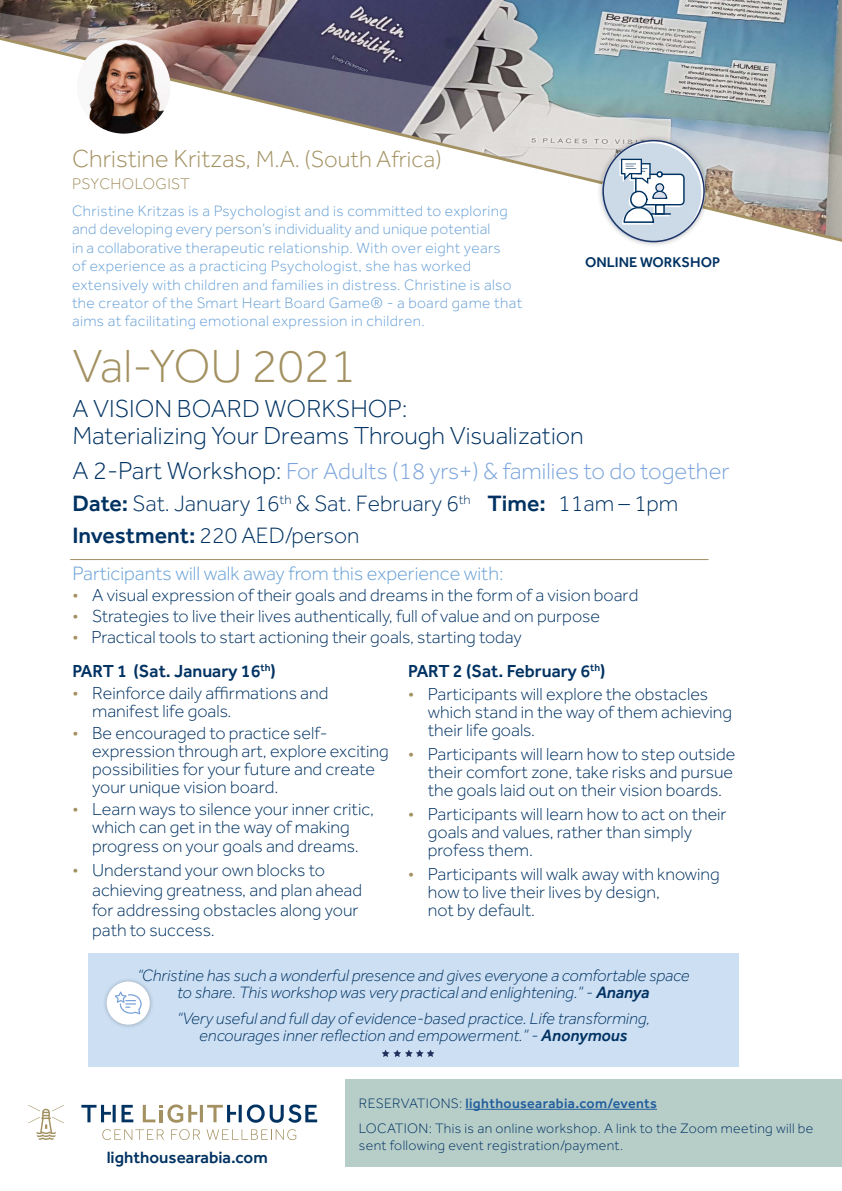
<style>
.page{position:relative;width:842px;height:1191px;background:#fff}
.page>*{position:absolute;margin:0;border:0;box-sizing:border-box;transform-origin:0 0}
.t1{font:300 48.1px "Effra";color:#a39161}
.t2{font:300 25.5px/27px "Effra";color:#003262}
.t3{font:300 25.5px "Effra";color:#a39161}
.t4{font:300 24px "Effra";color:#7ba4db}
.t5{font:300 23px/31.5px "Effra";color:#003262}
.t6{font:300 20px "Effra";color:#669fd5}
.t7{font:300 18px/18px "Effra";color:#003262}
.t8{font:500 18px "Effra";color:#003262}
.t9{font:italic 300 17px/17px "Effra";color:#003262;text-align:center}
.t10{font:500 16.9px "Effra";color:#003262}
.t11{font:300 16px "Effra";letter-spacing:.025em;color:#a39161}
.t12{font:300 15.6px/18.4px "Effra";letter-spacing:.025em;color:#669fd5}
.t13{font:500 14.5px "Effra";color:#003262}
.t14{font:300 14.2px/25px "Effra";letter-spacing:.025em;color:#003262}
.s1{font-size:24px}
.s2{font-size:25.5px;color:#003262}
.s3{font-weight:500}
.s4{color:#a39161}
.s5{font-weight:500;color:#215e9e}
</style>
<div class="page">
<svg style="left:81px;top:1104px;width:52px;height:18px"></svg>
<svg style="left:143px;top:1104px;width:174px;height:18px"></svg>
<svg style="left:28px;top:1105px;width:36px;height:35px"></svg>
<svg style="left:102px;top:1129px;width:62px;height:11px"></svg>
<svg style="left:171px;top:1129px;width:29px;height:11px"></svg>
<svg style="left:207px;top:1129px;width:89px;height:11px"></svg>
<img style="left:0;top:0;width:842px;height:10px">
<img style="left:0;top:10px;width:842px;height:22px">
<hr style="left:70px;top:559px;width:638px;height:1px;background:#a39161">
<div style="left:345px;top:1079px;width:497px;height:88px;background:#b7cdc8"></div>
<hr style="left:465px;top:1109px;width:192px;height:1px;background:#215e9e">
<svg style="left:0;top:32px;width:842px;height:210px"></svg>
<img style="left:77px;top:40px;width:93px;height:94px;border-radius:47px">
<div style="left:88px;top:953px;width:651px;height:113px;background:#ccdff3"></div>
<svg style="left:382px;top:1049px;width:52px;height:8px"></svg>
<div style="left:102px;top:976px;width:53px;height:53px;background:#000;opacity:.25"></div>
<div style="left:107px;top:981px;width:43px;height:43px;background:#fff;border-radius:50%"></div>
<svg style="left:115px;top:991px;width:27px;height:23px"></svg>
<div style="left:596px;top:134px;width:115px;height:114px;background:#000;opacity:.3"></div>
<svg style="left:602px;top:140px;width:103px;height:102px"></svg>
<h2 class="t3" style="left:72px;top:144px;width:371px">Christine Kritzas, <span class="s1">M.A. (South Africa)</span></h2>
<p class="t11" style="left:72px;top:175px;width:120px">PSYCHOLOGIST</p>
<p class="t12" style="left:72px;top:202px;width:452px">Christine Kritzas is a Psychologist and is committed to exploring and developing every person’s individuality and unique potential<br>in a collaborative therapeutic relationship. With over eight years<br>of experience as a practicing Psychologist, she has worked extensively with children and families in distress. Christine is also the creator of the Smart Heart Board Game® - a board game that aims at facilitating emotional expression in children.</p>
<p class="t13" style="left:585px;top:254px;width:137px">ONLINE WORKSHOP</p>
<h1 class="t1" style="left:72px;top:338px;width:285px">Val-YOU 2021</h1>
<h2 class="t2" style="left:72px;top:394px;width:513px">A VISION BOARD WORKSHOP:<br>Materializing Your Dreams Through Visualization</h2>
<h3 class="t4" style="left:72px;top:457px;width:659px"><span class="s2">A 2-Part Workshop:</span> For Adults (18 yrs+) &amp; families to do together</h3>
<p class="t5" style="left:72px;top:488px;width:607px"><span class="s3">Date:</span> Sat. January 16<sup>th</sup> &amp; Sat. February 6<sup>th</sup> <span class="s3">Time:</span> 11am – 1pm<br><span class="s3">Investment:</span> 220 AED/person</p>
<p class="t6" style="left:72px;top:562px;width:432px">Participants will walk away from this experience with:</p>
<p class="t7" style="left:72px;top:586px;width:567px"><span class="s4">•</span> A visual expression of their goals and dreams in the form of a vision board</p>
<p class="t7" style="left:72px;top:607px;width:529px"><span class="s4">•</span> Strategies to live their lives authentically, full of value and on purpose</p>
<p class="t7" style="left:72px;top:628px;width:451px"><span class="s4">•</span> Practical tools to start actioning their goals, starting today</p>
<p class="t8" style="left:72px;top:660px;width:205px">PART 1 (Sat. January 16<sup>th</sup>)</p>
<p class="t7" style="left:92px;top:684px;width:238px;text-indent:-20px"><span class="s4">•</span> Reinforce daily affirmations and manifest life goals.</p>
<p class="t7" style="left:92px;top:723px;width:298px;text-indent:-20px"><span class="s4">•</span> Be encouraged to practice self&shy;expression through art, explore exciting possibilities for your future and create your unique vision board.</p>
<p class="t7" style="left:72px;top:799px;width:303px;line-height:18.8px;text-align:center"><span class="s4">•</span> Learn ways to silence your inner critic, which can get in the way of making progress on your goals and dreams.</p>
<p class="t7" style="left:92px;top:860px;width:271px;line-height:19.8px;text-indent:-20px"><span class="s4">•</span> Understand your own blocks to achieving greatness, and plan ahead for addressing obstacles along your path to success.</p>
<p class="t8" style="left:408px;top:660px;width:199px">PART 2 (Sat. February 6<sup>th</sup>)</p>
<p class="t7" style="left:428px;top:685px;width:306px;text-indent:-20px"><span class="s4">•</span> Participants will explore the obstacles which stand in the way of them achieving their life goals.</p>
<p class="t7" style="left:428px;top:744px;width:309px;text-indent:-20px"><span class="s4">•</span> Participants will learn how to step outside their comfort zone, take risks and pursue the goals laid out on their vision boards.</p>
<p class="t7" style="left:428px;top:804px;width:300px;text-indent:-20px"><span class="s4">•</span> Participants will learn how to act on their goals and values, rather than simply profess them.</p>
<p class="t7" style="left:428px;top:864px;width:293px;text-indent:-20px"><span class="s4">•</span> Participants will walk away with knowing how to live their lives by design,<br>not by default.</p>
<p class="t9" style="left:137px;top:967px;width:554px">“Christine has such a wonderful presence and gives everyone a comfortable space to share. This workshop was very practical and enlightening.” - <span class="s3">Ananya</span></p>
<p class="t9" style="left:177px;top:1009px;width:475px">“Very useful and full day of evidence-based practice. Life transforming, encourages inner reflection and empowerment.” - <span class="s3">Anonymous</span></p>
<p class="t10" style="left:107px;top:1146px;width:163px">lighthousearabia.com</p>
<p class="t14" style="left:359px;top:1090px;width:456px">RESERVATIONS: <span class="s5">lighthousearabia.com/events<br></span>LOCATION: This is an online workshop. A link to the Zoom meeting will be</p>
<p class="t14" style="left:359px;top:1132px;width:266px">sent following event registration/payment.</p>
</div>
